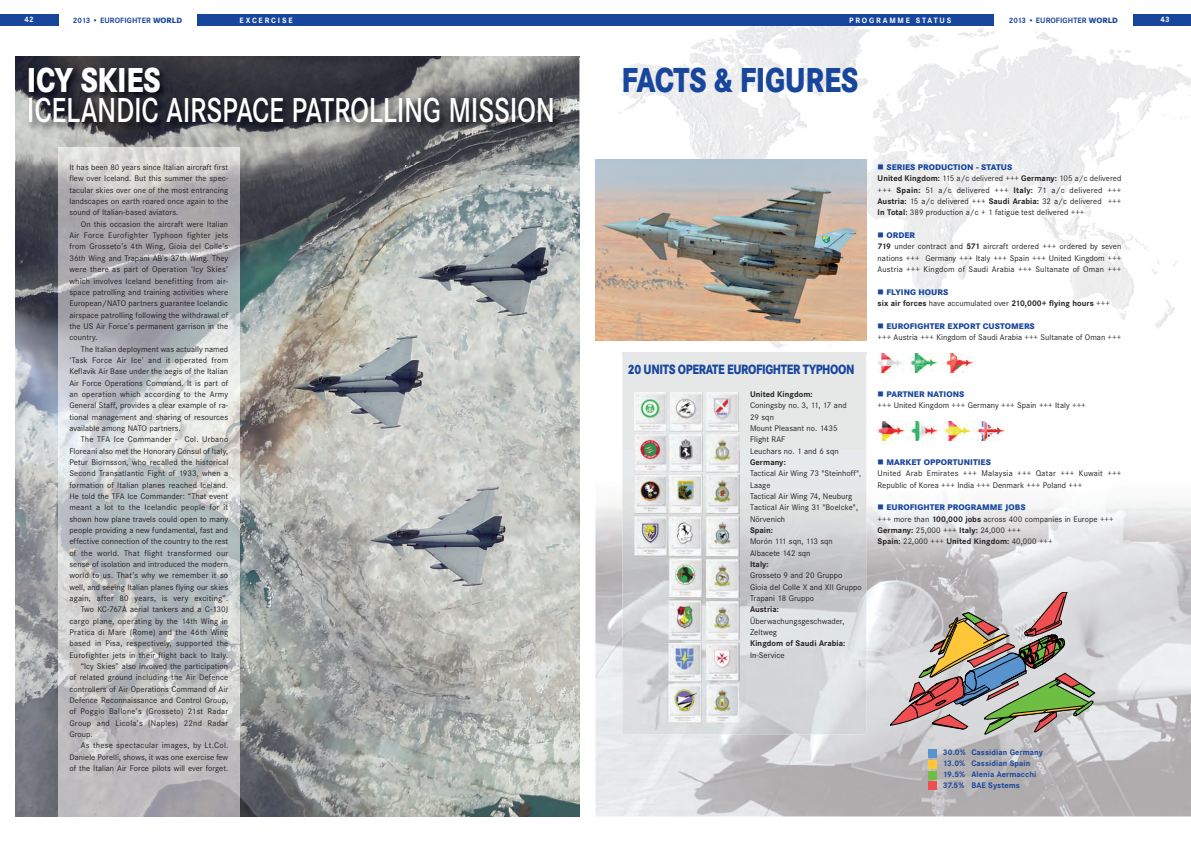
<style>
.page{position:relative;width:1191px;height:842px;background:#fff}
.page>*{position:absolute;margin:0;border:0;box-sizing:border-box;transform-origin:0 0}
.t1{font:600 36px "Corporate S";letter-spacing:-.01em;color:#fff;scale:.8 1}
.t2{font:800 36px "Corporate S";letter-spacing:-.01em;color:#18469d;scale:.8 1}
.t3{font:800 36px "Corporate S";letter-spacing:-.01em;color:#fff;scale:.8 1}
.t4{font:800 14px "Corporate S";letter-spacing:-.03em;color:#18469d;scale:.8 1}
.t5{font:8.5px/11.3px "Corporate S";letter-spacing:.005em;color:#231f20}
.t6{font:8.5px "Corporate S";letter-spacing:.025em;color:#231f20}
.t7{font:700 8.5px/11.3px "Corporate S";letter-spacing:.005em;color:#231f20}
.t8{font:700 8.4px/11px "Corporate S";letter-spacing:.01em;color:#18469d}
.t9{font:700 8px "Corporate S";letter-spacing:.01em;color:#18469d}
.t10{font:700 8px "Corporate S";letter-spacing:.23em;color:#fff}
.s1{font-weight:800}
.s2{color:#18469d}
.s3{font-weight:800;color:#18469d}
.s4{font-weight:700}
.s5{font-weight:400}
</style>
<div class="page">
<img style="left:16px;top:57px;width:563px;height:759px">
<img style="left:58px;top:165px;width:182px;height:651px">
<img style="left:617px;top:26px;width:574px;height:328px">
<div style="left:1132px;top:14px;width:59px;height:12px;background:#18469d"></div>
<div style="left:595px;top:14px;width:399px;height:12px;background:#18469d"></div>
<div style="left:197px;top:14px;width:398px;height:12px;background:#18469d"></div>
<div style="left:0;top:14px;width:58px;height:12px;background:#18469d"></div>
<img style="left:595px;top:491px;width:596px;height:325px">
<div style="left:622px;top:354px;width:244px;height:97px;background:#e6e7e7"></div>
<img style="left:622px;top:352px;width:244px;height:2px">
<img style="left:622px;top:451px;width:244px;height:283px">
<svg style="left:890px;top:592px;width:204px;height:142px;background:#b2a99e"></svg>
<div style="left:928px;top:749px;width:8px;height:9px;background:#5993ce"></div>
<div style="left:928px;top:760px;width:8px;height:9px;background:#fec739"></div>
<div style="left:928px;top:771px;width:8px;height:8px;background:#6ebe44"></div>
<div style="left:928px;top:782px;width:8px;height:8px;background:#ef4f50"></div>
<img style="left:596px;top:159px;width:270px;height:181px">
<img style="left:634px;top:392px;width:105px;height:331px">
<img style="left:877px;top:354px;width:95px;height:18px">
<img style="left:878px;top:422px;width:129px;height:18px">
<img style="left:579px;top:59px;width:1px;height:100px">
<img style="left:579px;top:159px;width:17px;height:6px">
<img style="left:17px;top:59px;width:562px;height:106px">
<svg style="left:596px;top:159px;width:6px;height:6px"></svg>
<img style="left:70px;top:164px;width:53px;height:1px">
<p class="t10" style="left:24px;top:15px;width:11px">42</p>
<p class="t9" style="left:73px;top:15px;width:111px">2013 • EUROFIGHTER <span class="s1">WORLD</span></p>
<p class="t10" style="left:240px;top:15px;width:55px">EXCERCISE</p>
<p class="t10" style="left:849px;top:15px;width:104px">PROGRAMME STATUS</p>
<p class="t9" style="left:1008px;top:15px;width:111px">2013 • EUROFIGHTER <span class="s1">WORLD</span></p>
<p class="t10" style="left:1160px;top:15px;width:11px">43</p>
<h1 class="t3" style="left:27px;top:59px;width:169px">ICY SKIES</h1>
<h1 class="t1" style="left:27px;top:89px;width:662px">ICELANDIC AIRSPACE PATROLLING MISSION</h1>
<p class="t5" style="left:69px;top:161px;width:160px;text-align:justify">It has been 80 years since Italian aircraft first flew over Iceland. But this summer the spec&shy;tacular skies over one of the most entrancing landscapes on earth roared once again to the sound of Italian-based aviators.</p>
<p class="t5" style="left:69px;top:218px;width:160px;text-align:justify;text-indent:11px">On this occasion the aircraft were Italian Air Force Eurofighter Typhoon fighter jets from Grosseto’s 4th Wing, Gioia del Colle’s 36th Wing and Trapani AB’s 37th Wing. They were there as part of Operation ‘Icy Skies’ which involves Iceland benefitting from air&shy;space patrolling and training activities where European/NATO partners guarantee Icelandic airspace patrolling following the withdrawal of the US Air Force’s permanent garrison in the country.</p>
<p class="t5" style="left:69px;top:343px;width:160px;text-align:justify;text-indent:11px">The Italian deployment was actually named ‘Task Force Air Ice’ and it operated from Keflavik Air Base under the aegis of the Italian Air Force Operations Command. It is part of an operation which according to the Army General Staff, provides a clear example of ra&shy;tional management and sharing of resources available among NATO partners.</p>
<p class="t6" style="left:81px;top:434px;width:149px">The TFA Ice Commander - Col. Urbano</p>
<p class="t5" style="left:69px;top:445px;width:160px">Floreani also met the Honorary Consul of Italy,</p>
<p class="t5" style="left:69px;top:456px;width:160px">Petur Biornsson, who recalled the historical</p>
<p class="t5" style="left:69px;top:468px;width:160px">Second Transatlantic Fight of 1933, when a</p>
<p class="t5" style="left:69px;top:479px;width:160px">formation of Italian planes reached Iceland.</p>
<p class="t5" style="left:69px;top:490px;width:160px">He told the TFA Ice Commander: “That event</p>
<p class="t6" style="left:69px;top:502px;width:160px">meant a lot to the Icelandic people for it</p>
<p class="t5" style="left:69px;top:513px;width:160px">shown how plane travels could open to many</p>
<p class="t5" style="left:69px;top:524px;width:160px">people providing a new fundamental, fast and</p>
<p class="t5" style="left:69px;top:536px;width:160px">effective connection of the country to the rest</p>
<p class="t6" style="left:69px;top:548px;width:160px">of the world. That flight transformed our</p>
<p class="t5" style="left:69px;top:558px;width:160px">sense of isolation and introduced the modern</p>
<p class="t5" style="left:69px;top:570px;width:160px">world to us. That’s why we remember it so</p>
<p class="t5" style="left:69px;top:581px;width:160px">well, and seeing Italian planes flying our skies</p>
<p class="t6" style="left:69px;top:593px;width:160px">again, after 80 years, is very exciting”.</p>
<p class="t5" style="left:81px;top:604px;width:149px">Two KC-767A aerial tankers and a C-130J</p>
<p class="t5" style="left:69px;top:615px;width:160px">cargo plane, operating by the 14th Wing in</p>
<p class="t6" style="left:69px;top:627px;width:160px">Pratica di Mare (Rome) and the 46th Wing</p>
<p class="t6" style="left:69px;top:638px;width:160px">based in Pisa, respectively, supported the</p>
<p class="t5" style="left:69px;top:649px;width:160px">Eurofighter jets in their flight back to Italy.</p>
<p class="t5" style="left:81px;top:660px;width:149px">“Icy Skies” also involved the participation</p>
<p class="t5" style="left:69px;top:672px;width:160px">of related ground including the Air Defence</p>
<p class="t5" style="left:69px;top:683px;width:160px">controllers of Air Operations Command of Air</p>
<p class="t5" style="left:69px;top:694px;width:160px">Defence Reconnaissance and Control Group,</p>
<p class="t6" style="left:69px;top:706px;width:160px">of Poggio Ballone’s (Grosseto) 21st Radar</p>
<p class="t6" style="left:69px;top:718px;width:160px">Group and Licola’s (Naples) 22nd Radar</p>
<p class="t5" style="left:69px;top:728px;width:25px">Group.</p>
<p class="t6" style="left:81px;top:740px;width:149px">As these spectacular images, by Lt.Col.</p>
<p class="t5" style="left:69px;top:751px;width:160px">Daniele Porelli, shows, it was one exercise few</p>
<p class="t5" style="left:69px;top:762px;width:160px">of the Italian Air Force pilots will ever forget.</p>
<h1 class="t2" style="left:621px;top:59px;width:297px">FACTS &amp; FIGURES</h1>
<h2 class="t4" style="left:628px;top:361px;width:285px">20 UNITS OPERATE EUROFIGHTER TYPHOON</h2>
<p class="t7" style="left:750px;top:388px;width:64px">United Kingdom:</p>
<p class="t5" style="left:750px;top:400px;width:98px">Coningsby no. 3, 11, 17 and<br>29 sqn<br>Mount Pleasant no. 1435<br>Flight RAF<br>Leuchars no. 1 and 6 sqn</p>
<p class="t7" style="left:750px;top:456px;width:37px">Germany:</p>
<p class="t5" style="left:750px;top:468px;width:113px">Tactical Air Wing 73 "Steinhoff",<br>Laage<br>Tactical Air Wing 74, Neuburg<br>Tactical Air Wing 31 "Boelcke",<br>Nörvenich</p>
<p class="t7" style="left:750px;top:524px;width:25px">Spain:</p>
<p class="t5" style="left:750px;top:536px;width:84px">Morón 111 sqn, 113 sqn<br>Albacete 142 sqn</p>
<p class="t7" style="left:750px;top:558px;width:20px">Italy:</p>
<p class="t5" style="left:750px;top:570px;width:113px">Grosseto 9 and 20 Gruppo<br>Gioia del Colle X and XII Gruppo<br>Trapani 18 Gruppo</p>
<p class="t7" style="left:750px;top:604px;width:31px">Austria:</p>
<p class="t5" style="left:750px;top:615px;width:96px">Überwachungsgeschwader,<br>Zeltweg</p>
<p class="t7" style="left:750px;top:638px;width:97px">Kingdom of Saudi Arabia:</p>
<p class="t5" style="left:750px;top:649px;width:36px">In-Service</p>
<p class="t5" style="left:877px;top:161px;width:245px"><span class="s2">■</span> <span class="s3">SERIES PRODUCTION - STATUS<br></span><span class="s4">United Kingdom:</span> 115 a/c delivered +++ <span class="s4">Germany:</span> 105 a/c delivered +++ <span class="s4">Spain:</span> 51 a/c delivered +++ <span class="s4">Italy:</span> 71 a/c delivered +++ <span class="s4">Austria:</span> 15 a/c delivered +++ <span class="s4">Saudi Arabia:</span> 32 a/c delivered +++ <span class="s4">In Total:</span> 389 production a/c + 1 fatigue test delivered +++</p>
<p class="t5" style="left:877px;top:230px;width:245px"><span class="s2">■</span> <span class="s3">ORDER<br></span><span class="s4">719</span> under contract and <span class="s4">571</span> aircraft ordered +++ ordered by seven nations +++ Germany +++ Italy +++ Spain +++ United Kingdom +++ Austria +++ Kingdom of Saudi Arabia +++ Sultanate of Oman +++</p>
<p class="t7" style="left:877px;top:286px;width:234px"><span class="s2">■</span> <span class="s3">FLYING HOURS<br></span>six air forces <span class="s5">have accumulated over</span> 210,000+ flying hours <span class="s5">+++</span></p>
<p class="t5" style="left:877px;top:320px;width:245px"><span class="s2">■</span> <span class="s3">EUROFIGHTER EXPORT CUSTOMERS<br></span>+++ Austria +++ Kingdom of Saudi Arabia +++ Sultanate of Oman +++</p>
<p class="t5" style="left:877px;top:388px;width:210px"><span class="s2">■</span> <span class="s3">PARTNER NATIONS<br></span>+++ United Kingdom +++ Germany +++ Spain +++ Italy +++</p>
<p class="t5" style="left:877px;top:456px;width:245px"><span class="s2">■</span> <span class="s3">MARKET OPPORTUNITIES<br></span>United Arab Emirates +++ Malaysia +++ Qatar +++ Kuwait +++<br>Republic of Korea +++ India +++ Denmark +++ Poland +++</p>
<p class="t5" style="left:877px;top:502px;width:238px"><span class="s2">■</span> <span class="s3">EUROFIGHTER PROGRAMME JOBS<br></span>+++ more than <span class="s4">100,000 jobs</span> across 400 companies in Europe +++ <span class="s4">Germany:</span> 25,000 +++ <span class="s4">Italy:</span> 24,000 +++<br><span class="s4">Spain:</span> 22,000 +++ <span class="s4">United Kingdom:</span> 40,000 +++</p>
<p class="t8" style="left:943px;top:747px;width:102px">30.0% Cassidian Germany<br>13.0% Cassidian Spain<br>19.5% Alenia Aermacchi<br>37.5% BAE Systems</p>
</div>
